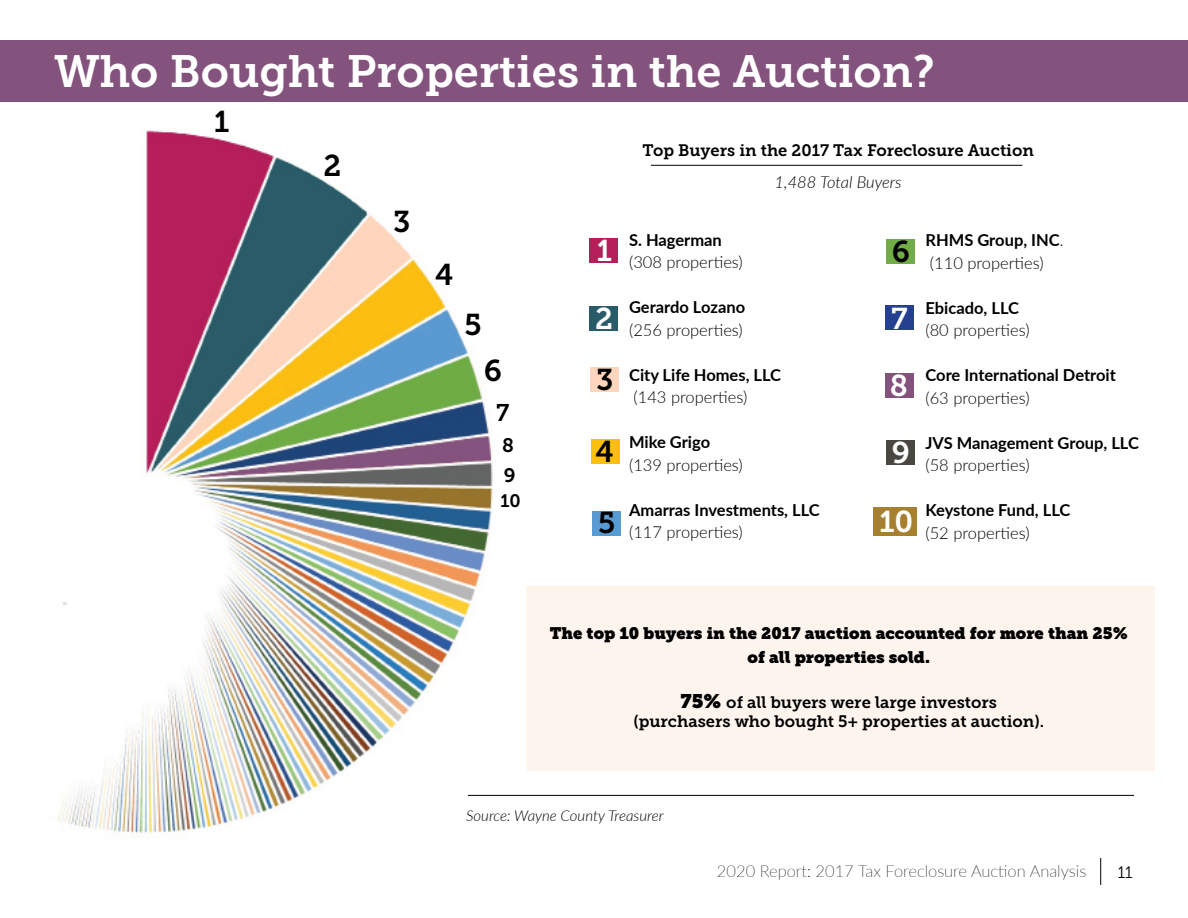
<style>
.page{position:relative;width:1188px;height:918px;background:#fff}
.page>*{position:absolute;margin:0;border:0;box-sizing:border-box;transform-origin:0 0}
.t1{font:45px "Museo Slab 700";color:#fff}
.t2{font:30px "Museo Slab 700";color:#000}
.t3{font:30px "Museo Slab 700";color:#fff}
.t4{font:24px "Museo Slab 700";color:#000}
.t5{font:19.5px/29.7px "Museo Slab 700";color:#000}
.t6{font:18px "Museo Slab 700";color:#000}
.t7{font:300 16.5px/22.5px "Lato";color:#000}
.t8{font:700 16.5px "Lato";color:#000}
.t9{font:16.5px/19.8px "Museo Slab 700";color:#000;text-align:center}
.t10{font:16.5px/23.4px "Museo Slab";color:#000;text-align:center}
.t11{font:100 16.5px "Lato";color:#000}
.t12{font:italic 300 16.5px "Lato";letter-spacing:-.005em;color:#000}
.t13{font:16.5px "Museo Slab 300";color:#000}
.t14{font:italic 300 15px "Lato";color:#000}
.s1{font-weight:700}
.s2{font-family:"Museo Slab";font-size:19.5px}
</style>
<div class="page">
<svg style="left:1100px;top:858px;width:1px;height:27px"></svg>
<div style="left:0;top:40px;width:1188px;height:62px;background:#83527d"></div>
<img style="left:57px;top:130px;width:487px;height:704px">
<hr style="left:651px;top:165px;width:371px;height:1px;background:#000">
<hr style="left:468px;top:795px;width:666px;height:1px;background:#000">
<div style="left:590px;top:238px;width:28px;height:25px;background:#b41f59"></div>
<div style="left:589px;top:307px;width:29px;height:24px;background:#2a5b69"></div>
<div style="left:590px;top:367px;width:29px;height:25px;background:#fed6bd"></div>
<div style="left:591px;top:440px;width:29px;height:24px;background:#fcbf0e"></div>
<div style="left:592px;top:512px;width:29px;height:24px;background:#589bd2"></div>
<div style="left:886px;top:239px;width:29px;height:25px;background:#72ac46"></div>
<div style="left:885px;top:306px;width:29px;height:24px;background:#25408f"></div>
<div style="left:885px;top:373px;width:29px;height:25px;background:#83527d"></div>
<div style="left:886px;top:440px;width:29px;height:25px;background:#484742"></div>
<div style="left:874px;top:507px;width:43px;height:29px;background:#a7802f"></div>
<div style="left:526px;top:586px;width:628px;height:185px;background:#fef4ee"></div>
<h1 class="t1" style="left:54px;top:46px;width:882px">Who Bought Properties in the Auction?</h1>
<h2 class="t2" style="left:214px;top:105px;width:17px">1</h2>
<h2 class="t2" style="left:323px;top:149px;width:19px">2</h2>
<h2 class="t2" style="left:393px;top:205px;width:19px">3</h2>
<h2 class="t2" style="left:435px;top:258px;width:20px">4</h2>
<h2 class="t2" style="left:464px;top:307px;width:19px">5</h2>
<h2 class="t2" style="left:484px;top:354px;width:20px">6</h2>
<h3 class="t4" style="left:496px;top:399px;width:15px">7</h3>
<p class="t5" style="left:502px;top:431px;width:15px">8<br>9</p>
<p class="t6" style="left:500px;top:491px;width:22px">10</p>
<p class="t9" style="left:642px;top:141px;width:393px">Top Buyers in the 2017 Tax Foreclosure Auction</p>
<p class="t12" style="left:775px;top:170px;width:129px">1,488 Total Buyers</p>
<h2 class="t3" style="left:597px;top:234px;width:17px">1</h2>
<h2 class="t3" style="left:595px;top:302px;width:19px">2</h2>
<h2 class="t2" style="left:596px;top:362px;width:19px">3</h2>
<h2 class="t2" style="left:595px;top:435px;width:20px">4</h2>
<h2 class="t2" style="left:598px;top:506px;width:19px">5</h2>
<p class="t8" style="left:629px;top:228px;width:94px">S. Hagerman</p>
<p class="t7" style="left:629px;top:251px;width:115px">(308 properties)</p>
<p class="t8" style="left:629px;top:295px;width:118px">Gerardo Lozano</p>
<p class="t7" style="left:629px;top:318px;width:115px">(256 properties)</p>
<p class="t8" style="left:629px;top:363px;width:154px">City Life Homes, LLC</p>
<p class="t7" style="left:634px;top:386px;width:115px">(143 properties)</p>
<p class="t8" style="left:629px;top:430px;width:83px">Mike Grigo</p>
<p class="t7" style="left:629px;top:453px;width:115px">(139 properties)</p>
<p class="t8" style="left:629px;top:498px;width:192px">Amarras Investments, LLC</p>
<p class="t7" style="left:629px;top:521px;width:115px">(117 properties)</p>
<h2 class="t2" style="left:892px;top:235px;width:20px">6</h2>
<h2 class="t3" style="left:891px;top:302px;width:18px">7</h2>
<h2 class="t3" style="left:890px;top:369px;width:20px">8</h2>
<h2 class="t3" style="left:892px;top:436px;width:20px">9</h2>
<h2 class="t3" style="left:879px;top:505px;width:35px">10</h2>
<p class="t7" style="left:926px;top:228px;width:140px"><span class="s1">RHMS Group, INC</span>. (110 properties)</p>
<p class="t8" style="left:926px;top:295px;width:95px">Ebicado, LLC</p>
<p class="t7" style="left:926px;top:318px;width:106px">(80 properties)</p>
<p class="t8" style="left:926px;top:363px;width:192px">Core International Detroit</p>
<p class="t7" style="left:926px;top:386px;width:106px">(63 properties)</p>
<p class="t8" style="left:926px;top:430px;width:215px">JVS Management Group, LLC</p>
<p class="t7" style="left:926px;top:453px;width:106px">(58 properties)</p>
<p class="t8" style="left:926px;top:498px;width:146px">Keystone Fund, LLC</p>
<p class="t7" style="left:926px;top:521px;width:106px">(52 properties)</p>
<p class="t10" style="left:550px;top:622px;width:580px">The top 10 buyers in the 2017 auction accounted for more than 25% of all properties sold.</p>
<p class="t9" style="left:633px;top:692px;width:412px"><span class="s2">75%</span> of all buyers were large investors (purchasers who bought 5+ properties at auction).</p>
<p class="t14" style="left:466px;top:806px;width:199px">Source: Wayne County Treasurer</p>
<p class="t11" style="left:717px;top:860px;width:371px">2020 Report: 2017 Tax Foreclosure Auction Analysis</p>
<p class="t13" style="left:1118px;top:863px;width:16px">11</p>
</div>
